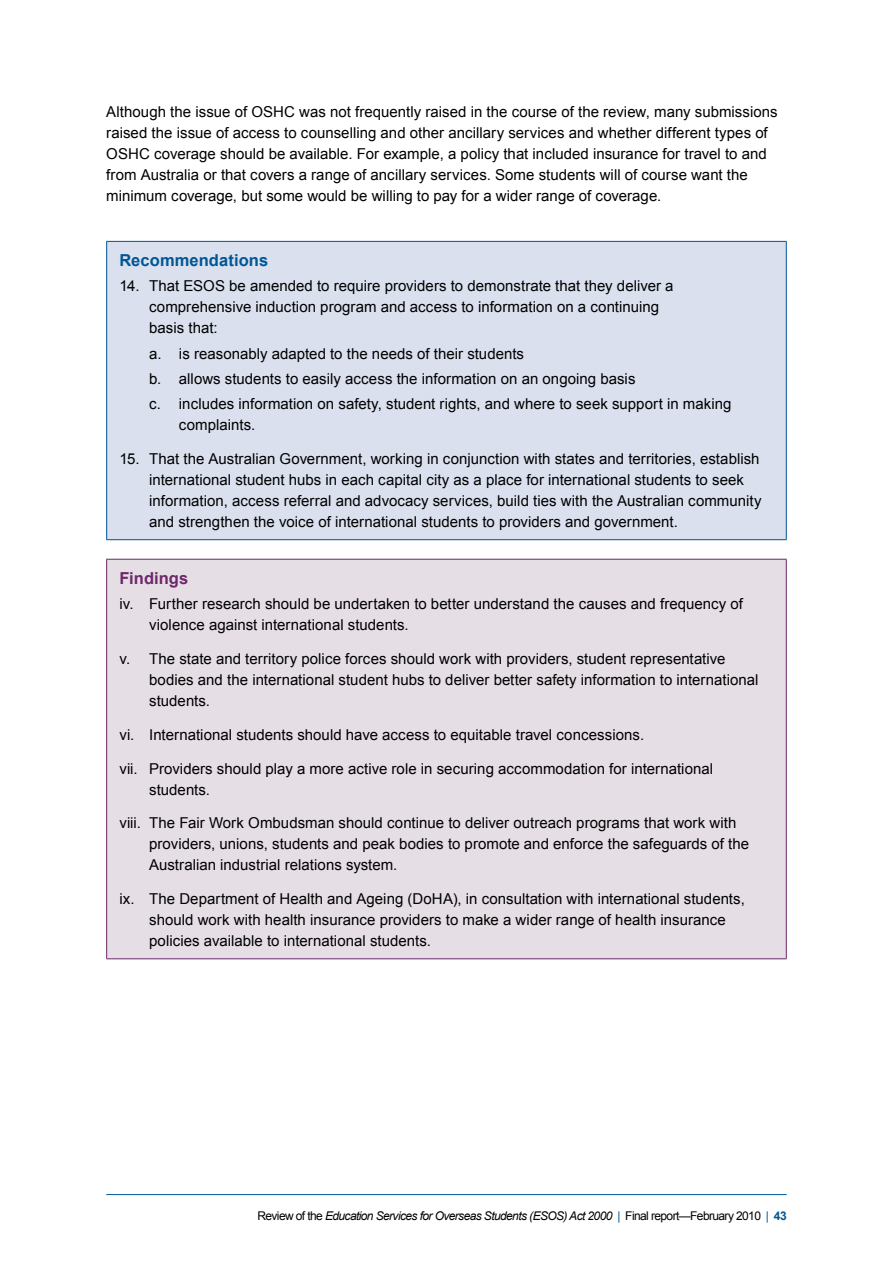
<style>
.page{position:relative;width:893px;height:1263px;background:#fff}
.page>*{position:absolute;margin:0;border:0;box-sizing:border-box;transform-origin:0 0}
.t1{font:700 16.5px "Arial";letter-spacing:.005em;color:#005695}
.t2{font:700 16.5px "Arial";letter-spacing:.005em;color:#6d276a}
.t3{font:15px/21px "Arial";letter-spacing:.005em;color:#000}
.t4{font:italic 12px "Arial";letter-spacing:-.05em;color:#000}
.s1{font-style:normal}
.s2{font-style:normal;color:#005695}
.s3{font-weight:700;font-style:normal;color:#005695}
</style>
<div class="page">
<hr style="left:106px;top:1194px;width:681px;height:1px;background:#005695">
<div style="left:107px;top:241px;width:679px;height:299px;background:#dae0ee"></div>
<hr style="left:106px;top:241px;width:681px;height:1px;background:#005695">
<hr style="left:106px;top:242px;width:1px;height:297px;background:#005695">
<hr style="left:786px;top:242px;width:1px;height:297px;background:#005695">
<hr style="left:106px;top:539px;width:681px;height:1px;background:#005695">
<div style="left:107px;top:559px;width:679px;height:400px;background:#e6dee5"></div>
<hr style="left:106px;top:559px;width:681px;height:1px;background:#6d276a">
<hr style="left:106px;top:560px;width:1px;height:398px;background:#6d276a">
<hr style="left:786px;top:560px;width:1px;height:398px;background:#6d276a">
<hr style="left:106px;top:958px;width:681px;height:1px;background:#6d276a">
<p class="t3" style="left:106px;top:102px;width:673px">Although the issue of OSHC was not frequently raised in the course of the review, many submissions raised the issue of access to counselling and other ancillary services and whether different types of OSHC coverage should be available. For example, a policy that included insurance for travel to and from Australia or that covers a range of ancillary services. Some students will of course want the minimum coverage, but some would be willing to pay for a wider range of coverage.</p>
<p class="t1" style="left:119px;top:249px;width:150px">Recommendations</p>
<p class="t3" style="left:149px;top:276px;width:526px;text-indent:-30px">14. That ESOS be amended to require providers to demonstrate that they deliver a comprehensive induction program and access to information on a continuing basis that:</p>
<p class="t3" style="left:149px;top:341px;width:584px;line-height:25.2px">a. is reasonably adapted to the needs of their students<br>b. allows students to easily access the information on an ongoing basis<br>c. includes information on safety, student rights, and where to seek support in making</p>
<p class="t3" style="left:179px;top:414px;width:78px">complaints.</p>
<p class="t3" style="left:149px;top:448px;width:614px;text-indent:-30px">15. That the Australian Government, working in conjunction with states and territories, establish international student hubs in each capital city as a place for international students to seek information, access referral and advocacy services, build ties with the Australian community and strengthen the voice of international students to providers and government.</p>
<p class="t2" style="left:119px;top:567px;width:70px">Findings</p>
<p class="t3" style="left:149px;top:594px;width:595px;text-indent:-30px">iv. Further research should be undertaken to better understand the causes and frequency of violence against international students.</p>
<p class="t3" style="left:149px;top:648px;width:611px;text-indent:-30px">v. The state and territory police forces should work with providers, student representative bodies and the international student hubs to deliver better safety information to international students.</p>
<p class="t3" style="left:119px;top:724px;width:526px">vi. International students should have access to equitable travel concessions.</p>
<p class="t3" style="left:149px;top:758px;width:565px;text-indent:-30px">vii. Providers should play a more active role in securing accommodation for international students.</p>
<p class="t3" style="left:149px;top:813px;width:601px;text-indent:-30px">viii. The Fair Work Ombudsman should continue to deliver outreach programs that work with providers, unions, students and peak bodies to promote and enforce the safeguards of the<br>Australian industrial relations system.</p>
<p class="t3" style="left:149px;top:888px;width:597px;text-indent:-30px">ix. The Department of Health and Ageing (DoHA), in consultation with international students, should work with health insurance providers to make a wider range of health insurance policies available to international students.</p>
<p class="t4" style="left:257px;top:1208px;width:531px"><span class="s1">Review of the</span> Education Services for Overseas Students (ESOS) Act 2000 <span class="s2">|</span> <span class="s1">Final report—February 2010</span> <span class="s2">|</span> <span class="s3">43</span></p>
</div>
